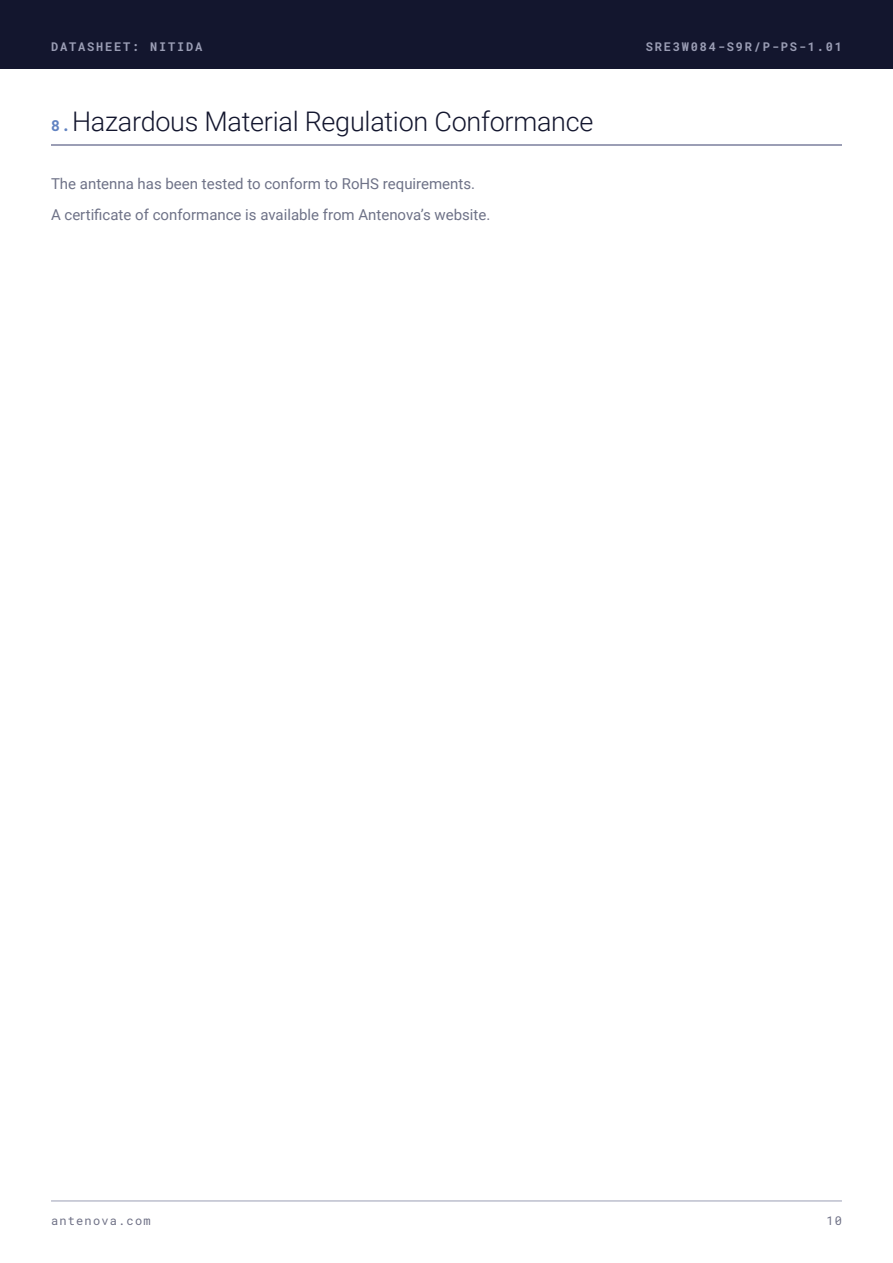
<style>
.page{position:relative;width:893px;height:1263px;background:#fff}
.page>*{position:absolute;margin:0;border:0;box-sizing:border-box;transform-origin:0 0}
.t1{font:300 27px "Roboto";letter-spacing:-.01em;color:#13162e}
.t2{font:15px/31px "Roboto";color:#6e7287}
.t3{font:700 12px "Roboto Mono";letter-spacing:.15em;color:#9b9eb5}
.t4{font:12px "Roboto Mono";letter-spacing:.1em;color:#6f7186}
.s1{font-family:"Roboto Mono";font-weight:700;font-size:15px;color:#6082c1}
</style>
<div class="page">
<div style="left:0;top:0;width:893px;height:68px;background:#13162e"></div>
<hr style="left:51px;top:1201px;width:791px;height:1px;background:#9b9eb5">
<hr style="left:51px;top:145px;width:791px;height:1px;background:#9b9eb5">
<p class="t3" style="left:51px;top:40px;width:153px">DATASHEET: NITIDA</p>
<p class="t3" style="left:646px;top:40px;width:198px">SRE3W084-S9R/P-PS-1.01</p>
<h1 class="t1" style="left:51px;top:111px;width:544px"><span class="s1">8.</span>Hazardous Material Regulation Conformance</h1>
<p class="t2" style="left:51px;top:168px;width:441px">The antenna has been tested to conform to RoHS requirements.<br>A certi昀椀cate of conformance is available from Antenova’s website.</p>
<p class="t4" style="left:51px;top:1213px;width:101px">antenova.com</p>
<p class="t4" style="left:826px;top:1213px;width:17px">10</p>
</div>
